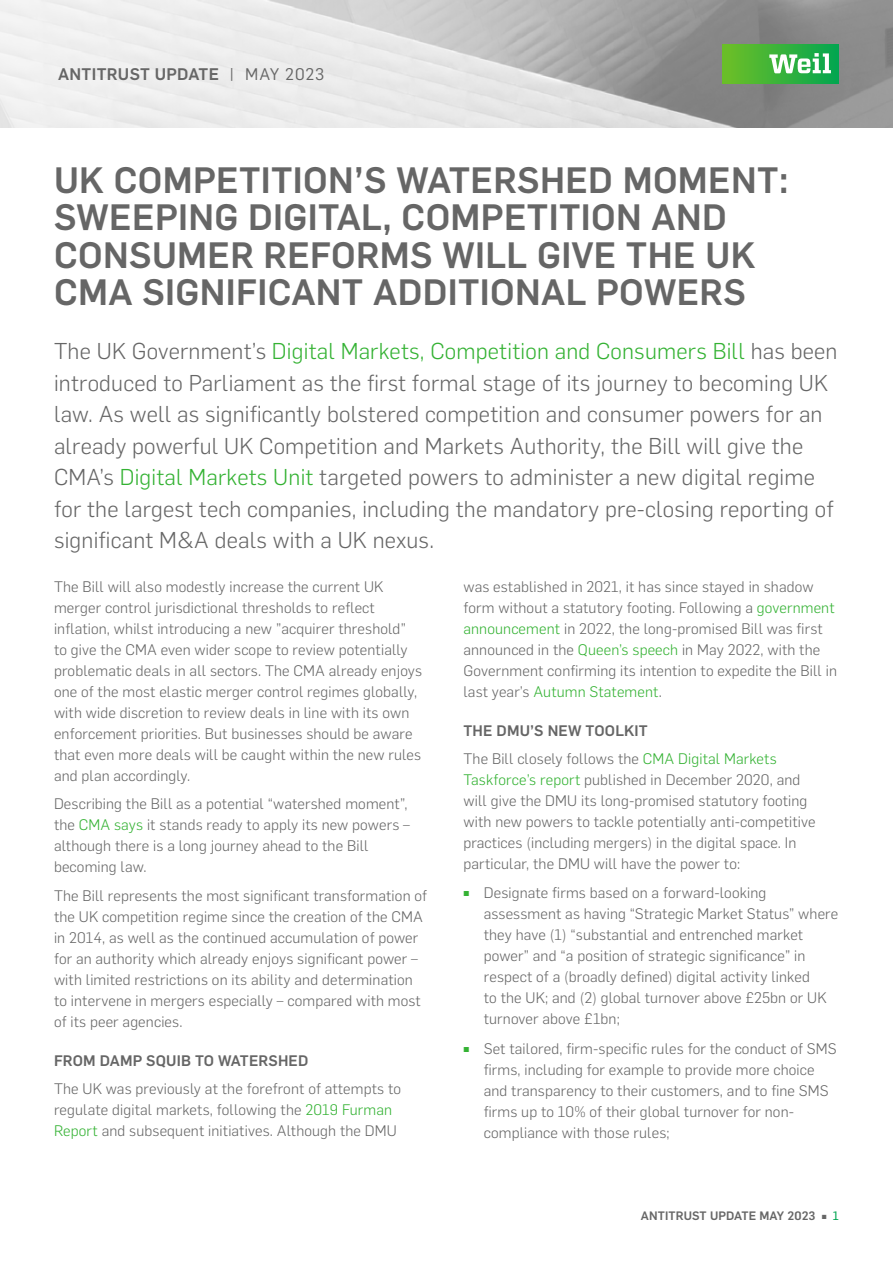
<style>
.page{position:relative;width:893px;height:1263px;background:#fff}
.page>*{position:absolute;margin:0;border:0;box-sizing:border-box;transform-origin:0 0}
._01_CAPS-Headers{font:500 36px/37.5px "Flama";letter-spacing:.01em;color:#666}
.large_text{font:300 22.5px/31.5px "Flama";letter-spacing:.01em;color:#666}
._01_CAPS-Headers-2{font:500 16.5px "Flama";letter-spacing:.02em;color:#666}
.body_copy{font:300 15px/21px "Flama";letter-spacing:.01em;color:#666}
.sub_heads{font:500 15px "Flama";letter-spacing:.01em;color:#666}
.t1{font:500 12px "Flama";letter-spacing:.01em;color:#666}
.s1{font-weight:400}
.s2{color:#34b233}
.s3{font-size:9px;color:#34b233}
.s4{font-family:"Flama Basic";font-weight:400;font-size:7.5px}
.s5{font-family:"Flama Basic";font-weight:400;color:#00a551}
</style>
<div class="page">
<img style="left:0;top:0;width:893px;height:127px">
<div style="left:722px;top:45px;width:117px;height:38px;background:linear-gradient(to right,#6ebf25,#07a755)"></div>
<svg style="left:769px;top:53px;width:62px;height:20px"></svg>
<p class="_01_CAPS-Headers-2" style="left:58px;top:63px;width:268px">ANTITRUST UPDATE <span class="s1">| MAY 2023</span></p>
<p class="_01_CAPS-Headers" style="left:54px;top:158px;width:736px">UK COMPETITION’S WATERSHED MOMENT:<br>SWEEPING DIGITAL, COMPETITION AND CONSUMER REFORMS WILL GIVE THE UK CMA SIGNIFICANT ADDITIONAL POWERS</p>
<p class="large_text" style="left:54px;top:334px;width:785px">The UK Government’s <span class="s2">Digital Markets, Competition and Consumers Bill</span> has been introduced to Parliament as the first formal stage of its journey to becoming UK law. As well as significantly bolstered competition and consumer powers for an already powerful UK Competition and Markets Authority, the Bill will give the CMA’s <span class="s2">Digital Markets Unit</span> targeted powers to administer a new digital regime for the largest tech companies, including the mandatory pre-closing reporting of significant M&amp;A deals with a UK nexus.</p>
<p class="body_copy" style="left:54px;top:575px;width:370px">The Bill will also modestly increase the current UK merger control jurisdictional thresholds to reflect inflation, whilst introducing a new ”acquirer threshold” to give the CMA even wider scope to review potentially problematic deals in all sectors. The CMA already enjoys one of the most elastic merger control regimes globally, with wide discretion to review deals in line with its own enforcement priorities. But businesses should be aware that even more deals will be caught within the new rules and plan accordingly.</p>
<p class="body_copy" style="left:54px;top:792px;width:357px">Describing the Bill as a potential “watershed moment”, the <span class="s2">CMA says</span> it stands ready to apply its new powers – although there is a long journey ahead to the Bill becoming law.</p>
<p class="body_copy" style="left:54px;top:884px;width:375px">The Bill represents the most significant transformation of the UK competition regime since the creation of the CMA in 2014, as well as the continued accumulation of power for an authority which already enjoys significant power – with limited restrictions on its ability and determination to intervene in mergers especially – compared with most of its peer agencies.</p>
<p class="sub_heads" style="left:54px;top:1049px;width:256px">FROM DAMP SQUIB TO WATERSHED</p>
<p class="body_copy" style="left:54px;top:1077px;width:349px">The UK was previously at the forefront of attempts to regulate digital markets, following the <span class="s2">2019 Furman<br>Report</span> and subsequent initiatives. Although the DMU</p>
<p class="body_copy" style="left:463px;top:575px;width:375px">was established in 2021, it has since stayed in shadow form without a statutory footing. Following a <span class="s2">government announcement</span> in 2022, the long-promised Bill was first announced in the <span class="s2">Queen’s speech</span> in May 2022, with the Government confirming its intention to expedite the Bill in last year’s <span class="s2">Autumn Statement</span>.</p>
<p class="sub_heads" style="left:463px;top:719px;width:186px">THE DMU’S NEW TOOLKIT</p>
<p class="body_copy" style="left:463px;top:747px;width:354px">The Bill closely follows the <span class="s2">CMA Digital Markets Taskforce’s report</span> published in December 2020, and will give the DMU its long-promised statutory footing with new powers to tackle potentially anti-competitive practices (including mergers) in the digital space. In particular, the DMU will have the power to:</p>
<p class="body_copy" style="left:484px;top:881px;width:356px;text-indent:-20px"><span class="s3">▪</span> Designate firms based on a forward-looking assessment as having “Strategic Market Status” where they have (1) “substantial and entrenched market power” and “a position of strategic significance” in respect of a (broadly defined) digital activity linked<br>to the UK; and (2) global turnover above £25bn or UK turnover above £1bn;</p>
<p class="body_copy" style="left:484px;top:1037px;width:354px;text-indent:-20px"><span class="s3">▪</span> Set tailored, firm-specific rules for the conduct of SMS firms, including for example to provide more choice and transparency to their customers, and to fine SMS firms up to 10% of their global turnover for non&shy;compliance with those rules;</p>
<p class="t1" style="left:641px;top:1207px;width:200px">ANTITRUST UPDATE MAY 2023 <span class="s4">▪</span> <span class="s5">1</span></p>
</div>
